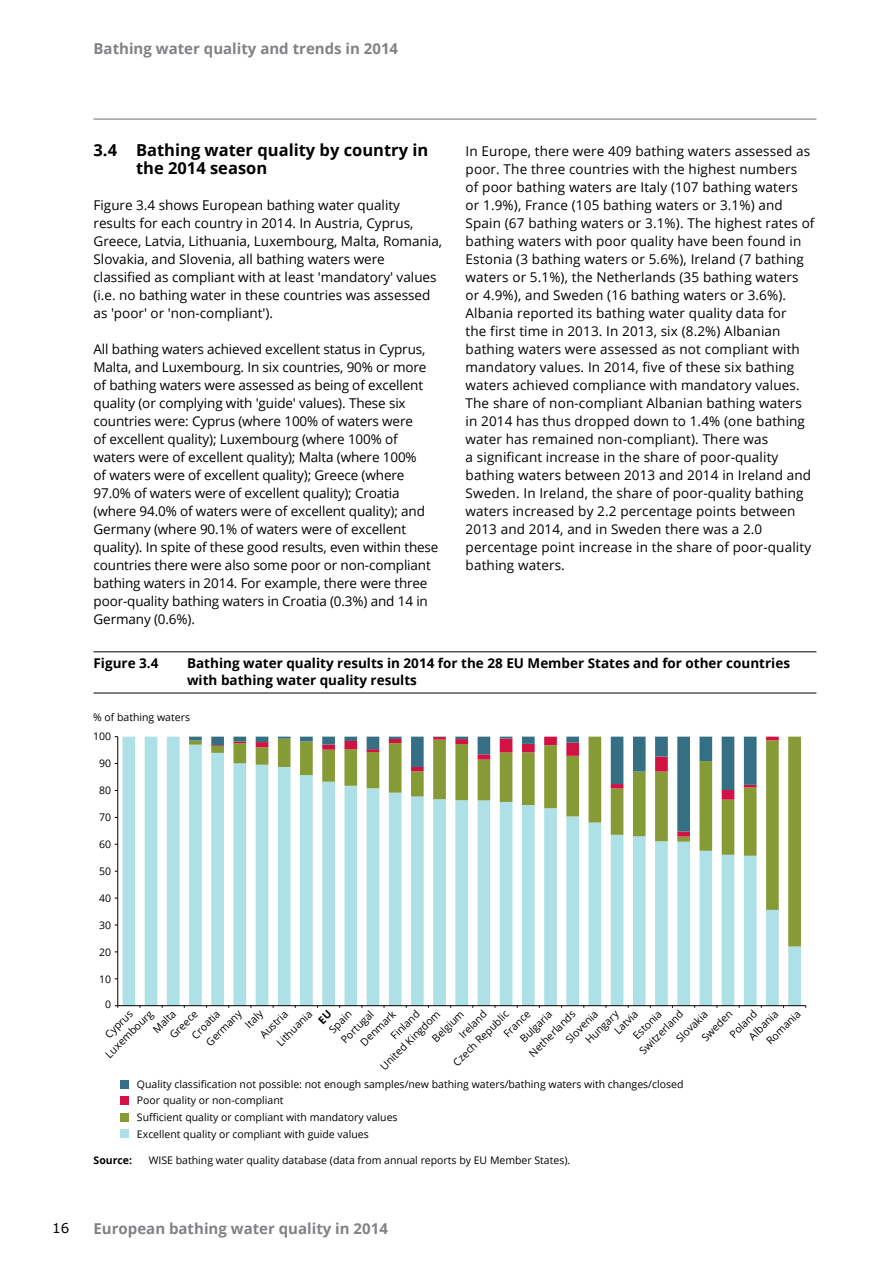
<style>
.page{position:relative;width:893px;height:1263px;background:#fff}
.page>*{position:absolute;margin:0;border:0;box-sizing:border-box;transform-origin:0 0}
.t1{font:700 16.5px/18px "Open Sans";color:#000}
.t2{font:700 15px "Open Sans";color:#808285}
.t3{font:13.5px/18px "Open Sans";letter-spacing:.01em;color:#000}
.t4{font:13.5px/18px "Open Sans";letter-spacing:-.01em;color:#000}
.t5{font:700 13.5px/16.5px "Open Sans";color:#000}
.t6{font:13.5px "Verdana";color:#000}
.t7{font:10.5px/16.8px "Open Sans";color:#000}
.t8{font:700 10.5px "Open Sans";color:#000}
</style>
<div class="page">
<hr style="left:94px;top:119px;width:722px;height:1px;background:#6d6e71">
<hr style="left:94px;top:651px;width:722px;height:1px;background:#000">
<hr style="left:94px;top:693px;width:722px;height:1px;background:#000">
<div style="left:120px;top:1080px;width:9px;height:9px;background:#346f83"></div>
<div style="left:120px;top:1096px;width:9px;height:9px;background:#d21242"></div>
<div style="left:120px;top:1113px;width:9px;height:8px;background:#869a36"></div>
<div style="left:120px;top:1129px;width:9px;height:9px;background:#aee0e8"></div>
<svg style="left:123px;top:737px;width:678px;height:268px;fill:#aee0e8"></svg>
<svg style="left:189px;top:737px;width:612px;height:209px;fill:#aee0e8"></svg>
<svg style="left:211px;top:737px;width:568px;height:99px"></svg>
<svg style="left:189px;top:737px;width:568px;height:94px"></svg>
<hr style="left:117px;top:737px;width:1px;height:269px;background:#000">
<hr style="left:118px;top:1005px;width:688px;height:1px;background:#000">
<svg style="left:317px;top:1006px;width:15px;height:2px"></svg>
<p class="t2" style="left:94px;top:38px;width:306px">Bathing water quality and trends in 2014</p>
<p class="t1" style="left:136px;top:140px;width:294px;text-indent:-43px">3.4 Bathing water quality by country in the 2014 season</p>
<p class="t3" style="left:94px;top:196px;width:350px">Figure 3.4 shows European bathing water quality results for each country in 2014. In Austria, Cyprus, Greece, Latvia, Lithuania, Luxembourg, Malta, Romania, Slovakia, and Slovenia, all bathing waters were classified as compliant with at least 'mandatory' values (i.e. no bathing water in these countries was assessed as 'poor' or 'non-compliant').</p>
<p class="t4" style="left:94px;top:339px;width:346px">All bathing waters achieved excellent status in Cyprus, Malta, and Luxembourg. In six countries, 90% or more of bathing waters were assessed as being of excellent quality (or complying with 'guide' values). These six countries were: Cyprus (where 100% of waters were<br>of excellent quality); Luxembourg (where 100% of waters were of excellent quality); Malta (where 100%<br>of waters were of excellent quality); Greece (where 97.0% of waters were of excellent quality); Croatia (where 94.0% of waters were of excellent quality); and Germany (where 90.1% of waters were of excellent quality). In spite of these good results, even within these countries there were also some poor or non-compliant bathing waters in 2014. For example, there were three poor-quality bathing waters in Croatia (0.3%) and 14 in Germany (0.6%).</p>
<p class="t3" style="left:466px;top:141px;width:350px">In Europe, there were 409 bathing waters assessed as poor. The three countries with the highest numbers<br>of poor bathing waters are Italy (107 bathing waters or 1.9%), France (105 bathing waters or 3.1%) and Spain (67 bathing waters or 3.1%). The highest rates of bathing waters with poor quality have been found in Estonia (3 bathing waters or 5.6%), Ireland (7 bathing waters or 5.1%), the Netherlands (35 bathing waters or 4.9%), and Sweden (16 bathing waters or 3.6%).<br>Albania reported its bathing water quality data for<br>the first time in 2013. In 2013, six (8.2%) Albanian bathing waters were assessed as not compliant with mandatory values. In 2014, five of these six bathing waters achieved compliance with mandatory values.<br>The share of non-compliant Albanian bathing waters in 2014 has thus dropped down to 1.4% (one bathing water has remained non‑compliant). There was<br>a significant increase in the share of poor-quality bathing waters between 2013 and 2014 in Ireland and Sweden. In Ireland, the share of poor-quality bathing waters increased by 2.2 percentage points between 2013 and 2014, and in Sweden there was a 2.0 percentage point increase in the share of poor-quality bathing waters.</p>
<p class="t5" style="left:94px;top:655px;width:66px">Figure 3.4</p>
<p class="t5" style="left:187px;top:655px;width:604px">Bathing water quality results in 2014 for the 28 EU Member States and for other countries with bathing water quality results</p>
<p class="t7" style="left:93px;top:709px;width:98px">% of bathing waters</p>
<p class="t7" style="left:93px;top:727px;width:20px">100</p>
<p class="t7" style="left:99px;top:754px;width:14px">90</p>
<p class="t7" style="left:99px;top:781px;width:14px">80</p>
<p class="t7" style="left:99px;top:808px;width:14px">70</p>
<p class="t7" style="left:99px;top:835px;width:14px">60</p>
<p class="t7" style="left:99px;top:862px;width:14px">50</p>
<p class="t7" style="left:99px;top:889px;width:14px">40</p>
<p class="t7" style="left:99px;top:916px;width:14px">30</p>
<p class="t7" style="left:99px;top:943px;width:14px">20</p>
<p class="t7" style="left:99px;top:970px;width:14px">10</p>
<p class="t7" style="left:105px;top:995px;width:8px">0</p>
<p class="t7" style="left:356px;top:1038px;width:47px;rotate:-45deg">Denmark</p>
<p class="t7" style="left:376px;top:1062px;width:81px;rotate:-45deg">United Kingdom</p>
<p class="t7" style="left:725px;top:1030px;width:36px;rotate:-45deg">Poland</p>
<p class="t7" style="left:635px;top:1046px;width:58px;rotate:-45deg">Switzerland</p>
<p class="t7" style="left:256px;top:1030px;width:36px;rotate:-45deg">Austria</p>
<p class="t7" style="left:455px;top:1030px;width:36px;rotate:-45deg">Ireland</p>
<p class="t7" style="left:325px;top:1025px;width:44px;line-height:15.5px;rotate:-45deg">Spain<br>Portugal</p>
<p class="t7" style="left:629px;top:1031px;width:37px;rotate:-45deg">Estonia</p>
<p class="t7" style="left:101px;top:1030px;width:36px;rotate:-45deg">Cyprus</p>
<p class="t7" style="left:176px;top:1020px;width:37px;line-height:15.9px;text-indent:-15px;rotate:-45deg">Greece<br>Croatia</p>
<p class="t7" style="left:241px;top:1020px;width:22px;rotate:-45deg">Italy</p>
<p class="t7" style="left:386px;top:1031px;width:37px;rotate:-45deg">Finland</p>
<p class="t7" style="left:499px;top:1029px;width:34px;rotate:-45deg">France</p>
<p class="t7" style="left:697px;top:1033px;width:40px;rotate:-45deg">Sweden</p>
<p class="t7" style="left:581px;top:1035px;width:43px;rotate:-45deg">Hungary</p>
<p class="t7" style="left:202px;top:1038px;width:47px;rotate:-45deg">Germany</p>
<p class="t7" style="left:561px;top:1035px;width:42px;rotate:-45deg">Slovenia</p>
<p class="t7" style="left:101px;top:1050px;width:64px;rotate:-45deg">Luxembourg</p>
<p class="t7" style="left:525px;top:1049px;width:62px;rotate:-45deg">Netherlands</p>
<p class="t7" style="left:449px;top:1058px;width:75px;rotate:-45deg">Czech Republic</p>
<p class="t7" style="left:672px;top:1034px;width:41px;rotate:-45deg">Slovakia</p>
<p class="t7" style="left:762px;top:1036px;width:45px;rotate:-45deg">Romania</p>
<p class="t7" style="left:428px;top:1034px;width:41px;rotate:-45deg">Belgium</p>
<p class="t7" style="left:516px;top:1034px;width:42px;rotate:-45deg">Bulgaria</p>
<p class="t7" style="left:272px;top:1038px;width:47px;rotate:-45deg">Lithuania</p>
<p class="t7" style="left:744px;top:1032px;width:38px;rotate:-45deg">Albania</p>
<p class="t7" style="left:610px;top:1026px;width:30px;rotate:-45deg">Latvia</p>
<p class="t7" style="left:149px;top:1025px;width:29px;rotate:-45deg">Malta</p>
<p class="t7" style="left:137px;top:1075px;width:548px">Quality classification not possible: not enough samples/new bathing waters/bathing waters with changes/closed Poor quality or non-compliant<br>Sufficient quality or compliant with mandatory values<br>Excellent quality or compliant with guide values</p>
<p class="t8" style="left:94px;top:1152px;width:40px">Source:</p>
<p class="t7" style="left:149px;top:1151px;width:423px">WISE bathing water quality database (data from annual reports by EU Member States).</p>
<p class="t6" style="left:52px;top:1219px;width:19px">16</p>
<p class="t2" style="left:94px;top:1218px;width:296px">European bathing water quality in 2014</p>
</div>
